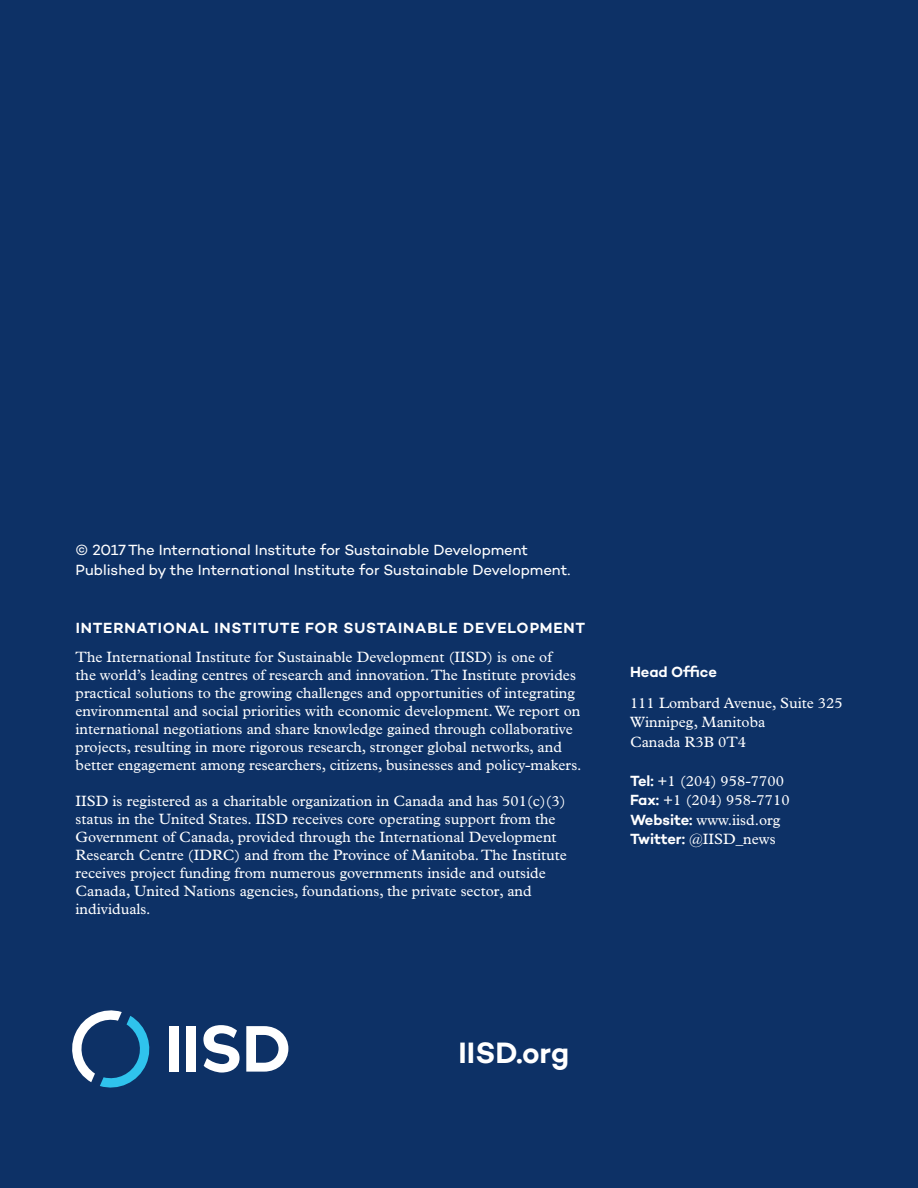
<style>
.page{position:relative;width:918px;height:1188px;background:#0d3166}
.page>*{position:absolute;margin:0;border:0;box-sizing:border-box;transform-origin:0 0}
.copyright_running_he{font:600 30px "Campton";letter-spacing:-.005em;color:#fff}
.t1{font:15px/18px "Plantin MT Pro";color:#fff}
.Copyright{font:15px/19.5px "Campton";letter-spacing:-.005em;color:#fff}
.Copyright-2{font:600 15px "Campton";letter-spacing:.06em;color:#fff}
.Office_Info_header{font:600 15px "Campton";letter-spacing:-.005em;color:#fff}
.s1{font-family:"Campton";font-weight:600}
</style>
<div class="page">
<svg style="left:72px;top:1010px;width:78px;height:78px"></svg>
<svg style="left:203px;top:1025px;width:37px;height:48px"></svg>
<div style="left:169px;top:1026px;width:9px;height:46px;background:#fff"></div>
<div style="left:186px;top:1026px;width:10px;height:46px;background:#fff"></div>
<svg style="left:246px;top:1026px;width:42px;height:46px"></svg>
<p class="Copyright" style="left:76px;top:540px;width:496px">© 2017 The International Institute for Sustainable Development<br>Published by the International Institute for Sustainable Development.</p>
<p class="Copyright-2" style="left:76px;top:619px;width:511px">INTERNATIONAL INSTITUTE FOR SUSTAINABLE DEVELOPMENT</p>
<p class="t1" style="left:76px;top:648px;width:507px">The International Institute for Sustainable Development (IISD) is one of<br>the world’s leading centres of research and innovation. The Institute provides practical solutions to the growing challenges and opportunities of integrating environmental and social priorities with economic development. We report on international negotiations and share knowledge gained through collaborative projects, resulting in more rigorous research, stronger global networks, and better engagement among researchers, citizens, businesses and policy-makers.</p>
<p class="t1" style="left:76px;top:792px;width:493px">IISD is registered as a charitable organization in Canada and has 501(c)(3) status in the United States. IISD receives core operating support from the Government of Canada, provided through the International Development Research Centre (IDRC) and from the Province of Manitoba. The Institute receives project funding from numerous governments inside and outside Canada, United Nations agencies, foundations, the private sector, and individuals.</p>
<p class="Office_Info_header" style="left:630px;top:663px;width:88px">Head Office</p>
<p class="t1" style="left:630px;top:693px;width:214px;line-height:19.5px">111 Lombard Avenue, Suite 325<br>Winnipeg, Manitoba<br>Canada R3B 0T4</p>
<p class="t1" style="left:630px;top:771px;width:161px;line-height:19.5px"><span class="s1">Tel:</span> +1 (204) 958-7700<br><span class="s1">Fax:</span> +1 (204) 958-7710<br><span class="s1">Website:</span> www.iisd.org</p>
<p class="t1" style="left:630px;top:830px;width:147px"><span class="s1">Twitter:</span> @IISD_news</p>
<p class="copyright_running_he" style="left:459px;top:1033px;width:112px">IISD.org</p>
</div>
